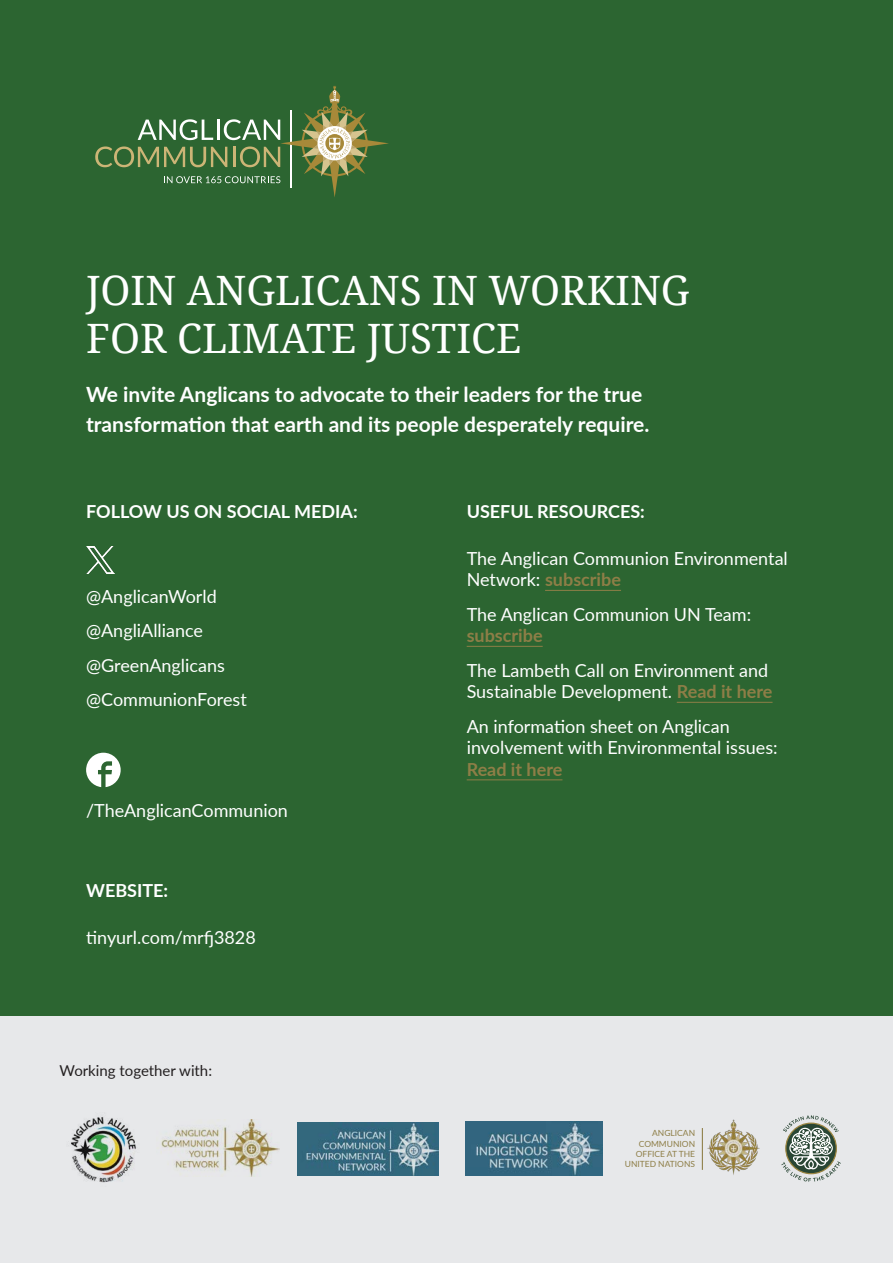
<style>
.page{position:relative;width:893px;height:1263px;background:#fff}
.page>*{position:absolute;margin:0;border:0;box-sizing:border-box;transform-origin:0 0}
.Main_Header{font:40.5px/48px "Droid Serif";color:#fff}
.Stand_first{font:700 21px/30px "Lato";color:#fff}
.Body{font:18px/21.6px "Lato";color:#fff}
.Sub_1{font:700 18px "Lato";color:#fff}
.Body-2{font:15px "Lato";color:#231f20}
.Body-3{font:8.4px/10.1px "Lato";color:#8e7e47;text-align:right}
.s1{font-weight:700;color:#8e7e47}
</style>
<div class="page">
<div style="left:0;top:0;width:893px;height:1016px;background:#2c6531"></div>
<hr style="left:545px;top:590px;width:76px;height:1px;background:#8e7e47">
<hr style="left:467px;top:646px;width:76px;height:1px;background:#8e7e47">
<hr style="left:677px;top:702px;width:95px;height:1px;background:#8e7e47">
<hr style="left:467px;top:779px;width:95px;height:1px;background:#8e7e47">
<img style="left:86px;top:547px;width:29px;height:27px">
<svg style="left:86px;top:753px;width:35px;height:34px"></svg>
<svg style="left:95px;top:86px;width:294px;height:111px"></svg>
<div style="left:0;top:1016px;width:893px;height:247px;background:#e7e8ea"></div>
<img style="left:298px;top:1122px;width:140px;height:54px">
<img style="left:71px;top:1117px;width:65px;height:66px">
<img style="left:161px;top:1120px;width:119px;height:57px">
<img style="left:465px;top:1121px;width:137px;height:55px">
<img style="left:707px;top:1119px;width:53px;height:56px">
<hr style="left:702px;top:1128px;width:1px;height:42px;background:#8e7e47">
<svg style="left:781px;top:1115px;width:60px;height:67px"></svg>
<p class="Main_Header" style="left:86px;top:266px;width:605px">JOIN ANGLICANS IN WORKING<br>FOR CLIMATE JUSTICE</p>
<p class="Stand_first" style="left:86px;top:379px;width:565px">We invite Anglicans to advocate to their leaders for the true transformation that earth and its people desperately require.</p>
<p class="Sub_1" style="left:86px;top:498px;width:273px">FOLLOW US ON SOCIAL MEDIA:</p>
<p class="Body" style="left:86px;top:585px;width:132px">@AnglicanWorld</p>
<p class="Body" style="left:86px;top:619px;width:119px">@AngliAlliance</p>
<p class="Body" style="left:86px;top:653px;width:140px">@GreenAnglicans</p>
<p class="Body" style="left:86px;top:688px;width:162px">@CommunionForest</p>
<p class="Body" style="left:86px;top:799px;width:203px">/TheAnglicanCommunion</p>
<p class="Sub_1" style="left:86px;top:877px;width:84px">WEBSITE:</p>
<p class="Body" style="left:86px;top:925px;width:171px">tinyurl.com/mrfj3828</p>
<p class="Body-2" style="left:60px;top:1060px;width:154px">Working together with:</p>
<p class="Sub_1" style="left:467px;top:498px;width:180px">USEFUL RESOURCES:</p>
<p class="Body" style="left:467px;top:546px;width:323px">The Anglican Communion Environmental<br>Network: <span class="s1">subscribe</span></p>
<p class="Body" style="left:467px;top:602px;width:286px">The Anglican Communion UN Team: <span class="s1">subscribe</span></p>
<p class="Body" style="left:467px;top:658px;width:307px">The Lambeth Call on Environment and<br>Sustainable Development. <span class="s1">Read it here</span></p>
<p class="Body" style="left:467px;top:714px;width:312px">An information sheet on Anglican involvement with Environmental issues:<br><span class="s1">Read it here</span></p>
<p class="Body-3" style="left:639px;top:1128px;width:58px">ANGLICAN<br>COMMUNION</p>
<p class="Body-3" style="left:636px;top:1148px;width:61px">OFFICE AT THE</p>
<p class="Body-3" style="left:625px;top:1158px;width:72px">UNITED NATIONS</p>
</div>
